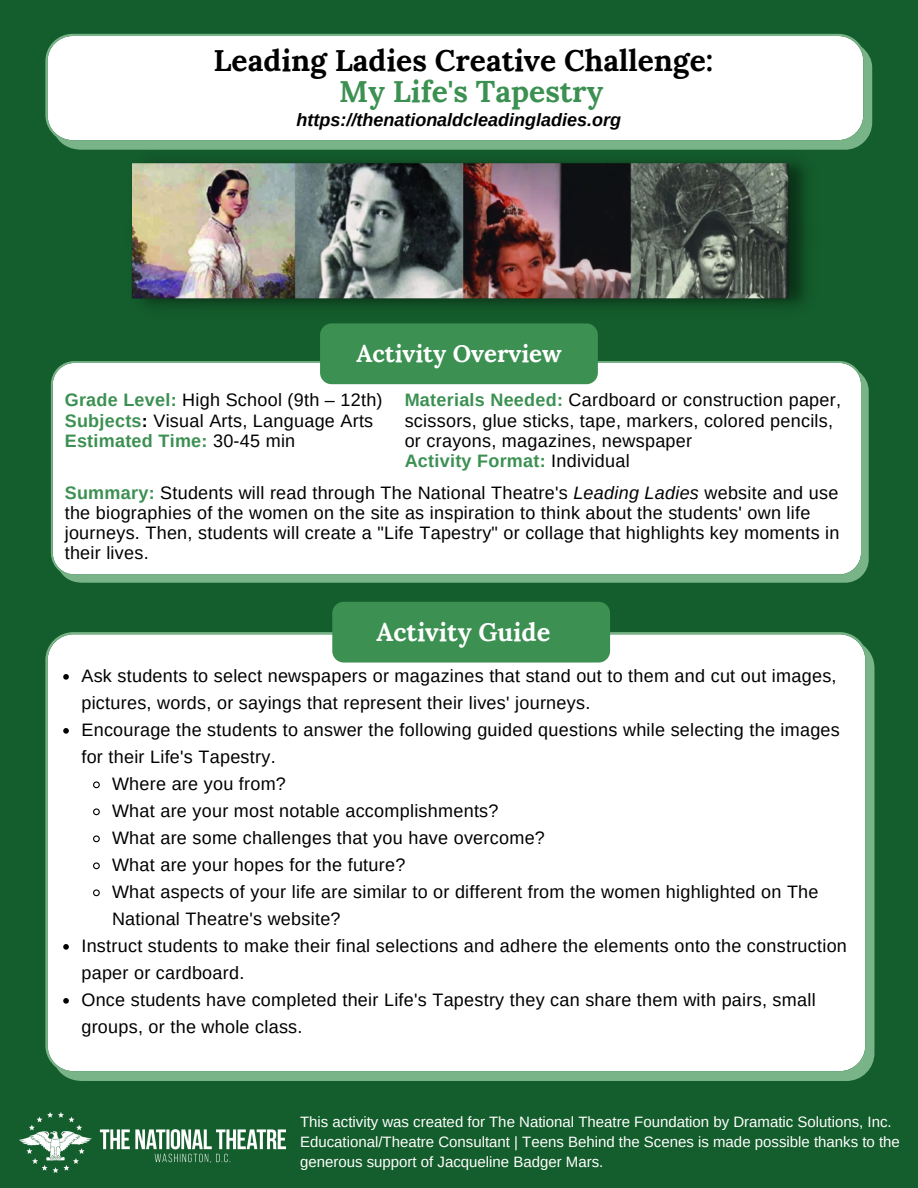
<style>
.page{position:relative;width:918px;height:1188px;background:#145d2c}
.page>*{position:absolute;margin:0;border:0;box-sizing:border-box;transform-origin:0 0}
.t1{font:700 30px "Lora";color:#000}
.t2{font:700 30px "Lora";color:#3c9052}
.t3{font:700 25.35px "Lora";color:#fff}
.t4{font:700 24px "Lora";color:#fff}
.t5{font:18px/27px "Arimo";letter-spacing:.015em;color:#000}
.t6{font:700 18px "Arimo";letter-spacing:.015em;color:#3c9052}
.t7{font:italic 700 18px "Arimo";color:#000}
.t8{font:15px/20.2px "Arimo";color:#fff}
.s1{font-weight:700;color:#3c9052}
.s2{font-weight:700}
.s3{font-weight:400;color:#000}
.s4{font-style:italic}
</style>
<div class="page">
<img style="left:131px;top:161px;width:675px;height:145px">
<div style="left:45px;top:632px;width:829px;height:449px;background:#fff"></div>
<svg style="left:63px;top:674px;width:6px;height:6px"></svg>
<svg style="left:63px;top:728px;width:6px;height:6px"></svg>
<svg style="left:92px;top:781px;width:9px;height:8px"></svg>
<svg style="left:92px;top:808px;width:9px;height:8px"></svg>
<svg style="left:92px;top:835px;width:9px;height:8px"></svg>
<svg style="left:92px;top:862px;width:9px;height:8px"></svg>
<svg style="left:92px;top:889px;width:9px;height:8px"></svg>
<svg style="left:63px;top:944px;width:6px;height:6px"></svg>
<svg style="left:63px;top:998px;width:6px;height:6px"></svg>
<div style="left:332px;top:602px;width:278px;height:61px;background:#3c9052;border-radius:11px"></div>
<div style="left:51px;top:361px;width:818px;height:222px;background:#fff"></div>
<div style="left:320px;top:323px;width:278px;height:61px;background:#3c9052;border-radius:11px"></div>
<svg style="left:45px;top:34px;width:827px;height:116px;background:#ecf4ee"></svg>
<img style="left:20px;top:1113px;width:265px;height:59px">
<p class="t1" style="left:214px;top:41px;width:501px">Leading Ladies Creative Challenge:</p>
<p class="t2" style="left:339px;top:72px;width:265px">My Life's Tapestry</p>
<p class="t7" style="left:296px;top:110px;width:326px">https://thenationaldcleadingladies.org</p>
<p class="t4" style="left:356px;top:337px;width:207px">Activity Overview</p>
<p class="t5" style="left:65px;top:387px;width:319px"><span class="s1">Grade Level:</span> High School (9th – 12th)</p>
<p class="t5" style="left:65px;top:407px;width:310px"><span class="s1">Subjects</span><span class="s2">:</span> Visual Arts, Language Arts</p>
<p class="t6" style="left:65px;top:431px;width:232px">Estimated Time: <span class="s3">30-45 min</span></p>
<p class="t5" style="left:405px;top:390px;width:438px;line-height:20.2px"><span class="s1">Materials Needed:</span> Cardboard or construction paper, scissors, glue sticks, tape, markers, colored pencils, or crayons, magazines, newspaper</p>
<p class="t6" style="left:405px;top:451px;width:227px">Activity Format: <span class="s3">Individual</span></p>
<p class="t5" style="left:65px;top:482px;width:776px;line-height:20.2px"><span class="s1">Summary:</span> Students will read through The National Theatre's <span class="s4">Leading Ladies</span> website and use the biographies of the women on the site as inspiration to think about the students' own life journeys. Then, students will create a "Life Tapestry" or collage that highlights key moments in their lives.</p>
<p class="t3" style="left:376px;top:615px;width:175px">Activity Guide</p>
<p class="t5" style="left:81px;top:662px;width:757px">Ask students to select newspapers or magazines that stand out to them and cut out images, pictures, words, or sayings that represent their lives' journeys.</p>
<p class="t5" style="left:81px;top:716px;width:760px">Encourage the students to answer the following guided questions while selecting the images for their Life's Tapestry.</p>
<p class="t5" style="left:112px;top:770px;width:175px">Where are you from?</p>
<p class="t5" style="left:112px;top:797px;width:388px">What are your most notable accomplishments?</p>
<p class="t5" style="left:112px;top:824px;width:434px">What are some challenges that you have overcome?</p>
<p class="t5" style="left:112px;top:851px;width:295px">What are your hopes for the future?</p>
<p class="t5" style="left:112px;top:878px;width:708px">What aspects of your life are similar to or different from the women highlighted on The<br>National Theatre's website?</p>
<p class="t5" style="left:81px;top:932px;width:767px">Instruct students to make their final selections and adhere the elements onto the construction paper or cardboard.</p>
<p class="t5" style="left:81px;top:986px;width:736px">Once students have completed their Life's Tapestry they can share them with pairs, small groups, or the whole class.</p>
<p class="t8" style="left:300px;top:1111px;width:601px">This activity was created for The National Theatre Foundation by Dramatic Solutions, Inc.<br>Educational/Theatre Consultant | Teens Behind the Scenes is made possible thanks to the generous support of Jacqueline Badger Mars.</p>
</div>
